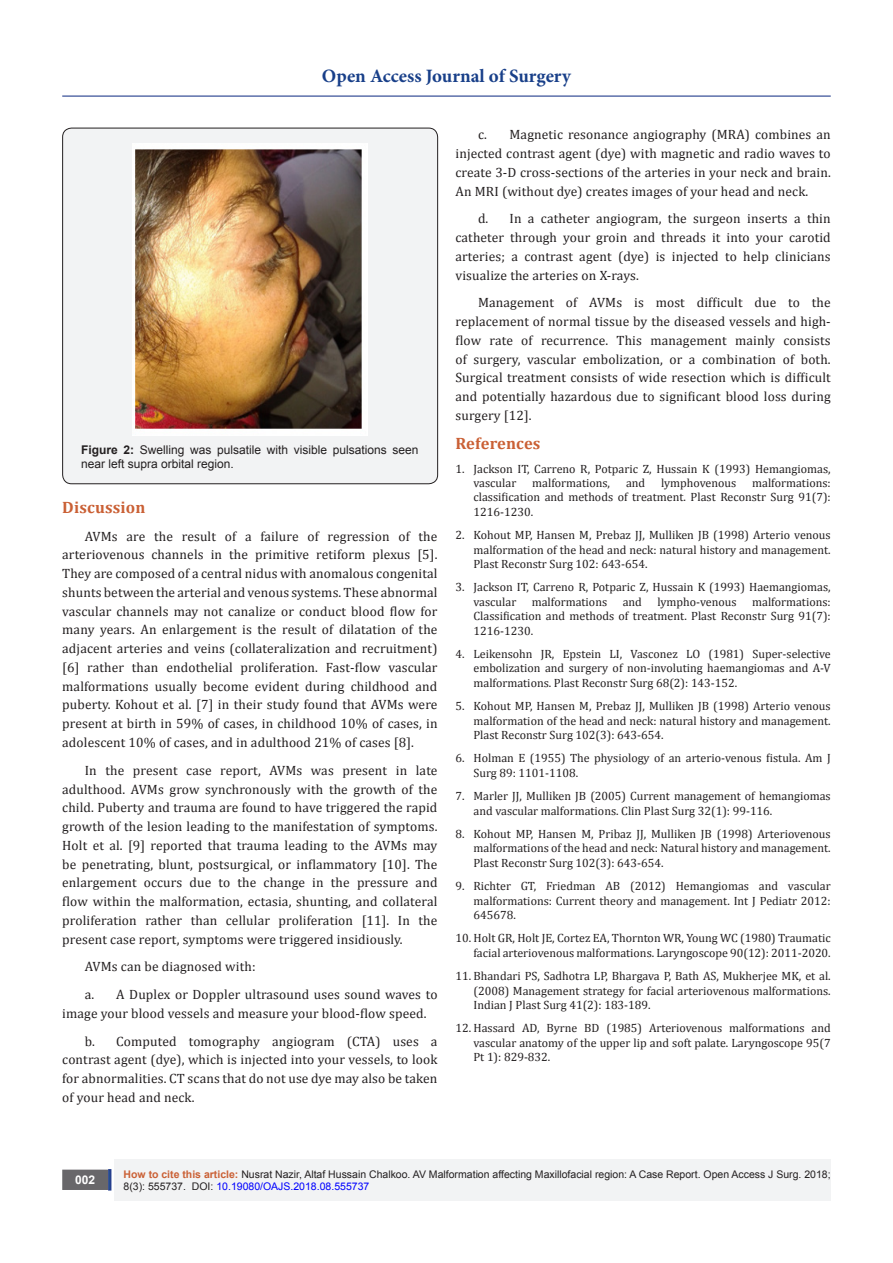
<style>
.page{position:relative;width:893px;height:1263px;background:#fff}
.page>*{position:absolute;margin:0;border:0;box-sizing:border-box;transform-origin:0 0}
.t1{font:700 18.9px "Minion Pro";color:#183f89}
.t2{font:700 16.5px "Cambria";letter-spacing:.01em;color:#ca6035}
.t3{font:13.5px/18.8px "Cambria";letter-spacing:.01em;color:#231f20;text-align:justify}
.t4{font:12px/14.4px "Cambria";color:#231f20;text-align:justify}
.t5{font:12px/14.4px "Arial";color:#231f20}
.t6{font:700 12px "Arial";color:#fff}
.t7{font:10.5px/12.6px "Arial";color:#231f20}
.s1{font-weight:700}
.s2{font-weight:700;color:#ca6035}
.s3{color:#00f}
</style>
<div class="page">
<div style="left:115px;top:1160px;width:716px;height:41px;background:#f2f3f4"></div>
<div style="left:63px;top:1170px;width:44px;height:19px;background:#68676a"></div>
<div style="left:62px;top:1169px;width:46px;height:21px;border:2px solid #68676a"></div>
<div style="left:108px;top:1169px;width:3px;height:21px;background:#1c6d90;border:2px solid #253f8e"></div>
<hr style="left:62px;top:96px;width:769px;height:1px;background:#253f8e">
<div style="left:63px;top:128px;width:375px;height:356px;background:#f2f3f4;border-radius:9px"></div>
<div style="left:62px;top:128px;width:376px;height:356px;border:1px solid #231f20;border-radius:9px"></div>
<img style="left:133px;top:144px;width:234px;height:292px">
<h1 class="t1" style="left:322px;top:63px;width:250px">Open Access Journal of Surgery</h1>
<p class="t5" style="left:81px;top:443px;width:339px"><span class="s1">Figure 2:</span> Swelling was pulsatile with visible pulsations seen near left supra orbital region.</p>
<p class="t2" style="left:62px;top:496px;width:85px">Discussion</p>
<p class="t3" style="left:62px;top:527px;width:377px;text-indent:22px">AVMs are the result of a failure of regression of the arteriovenous channels in the primitive retiform plexus [5].<br>They are composed of a central nidus with anomalous congenital shunts between the arterial and venous systems. These abnormal vascular channels may not canalize or conduct blood flow for many years. An enlargement is the result of dilatation of the adjacent arteries and veins (collateralization and recruitment) [6] rather than endothelial proliferation. Fast-flow vascular malformations usually become evident during childhood and puberty. Kohout et al. [7] in their study found that AVMs were present at birth in 59% of cases, in childhood 10% of cases, in adolescent 10% of cases, and in adulthood 21% of cases [8].</p>
<p class="t3" style="left:62px;top:761px;width:377px;text-indent:22px">In the present case report, AVMs was present in late adulthood. AVMs grow synchronously with the growth of the child. Puberty and trauma are found to have triggered the rapid growth of the lesion leading to the manifestation of symptoms.<br>Holt et al. [9] reported that trauma leading to the AVMs may be penetrating, blunt, postsurgical, or inflammatory [10]. The enlargement occurs due to the change in the pressure and flow within the malformation, ectasia, shunting, and collateral proliferation rather than cellular proliferation [11]. In the present case report, symptoms were triggered insidiously.</p>
<p class="t3" style="left:85px;top:957px;width:172px">AVMs can be diagnosed with:</p>
<p class="t3" style="left:62px;top:985px;width:377px;text-indent:22px">a. A Duplex or Doppler ultrasound uses sound waves to image your blood vessels and measure your blood-flow speed.</p>
<p class="t3" style="left:62px;top:1031px;width:377px;text-indent:22px">b. Computed tomography angiogram (CTA) uses a contrast agent (dye), which is injected into your vessels, to look for abnormalities. CT scans that do not use dye may also be taken of your head and neck.</p>
<p class="t3" style="left:455px;top:125px;width:377px;text-indent:22px">c. Magnetic resonance angiography (MRA) combines an injected contrast agent (dye) with magnetic and radio waves to create 3-D cross-sections of the arteries in your neck and brain.<br>An MRI (without dye) creates images of your head and neck.</p>
<p class="t3" style="left:455px;top:209px;width:377px;text-indent:22px">d. In a catheter angiogram, the surgeon inserts a thin catheter through your groin and threads it into your carotid arteries; a contrast agent (dye) is injected to help clinicians visualize the arteries on X-rays.</p>
<p class="t3" style="left:455px;top:293px;width:377px;text-indent:22px">Management of AVMs is most difficult due to the replacement of normal tissue by the diseased vessels and high&shy;flow rate of recurrence. This management mainly consists of surgery, vascular embolization, or a combination of both.<br>Surgical treatment consists of wide resection which is difficult and potentially hazardous due to significant blood loss during surgery [12].</p>
<p class="t2" style="left:455px;top:432px;width:87px">References</p>
<p class="t4" style="left:473px;top:461px;width:359px;text-indent:-18px">1. Jackson IT, Carreno R, Potparic Z, Hussain K (1993) Hemangiomas, vascular</p>
<p class="t4" style="left:473px;top:476px;width:359px;text-indent:279px">malformations: classification and methods of treatment. Plast Reconstr Surg 91(7):<br>1216-1230.</p>
<p class="t4" style="left:473px;top:528px;width:359px;text-indent:-18px">2. Kohout MP, Hansen M, Prebaz JJ, Mulliken JB (1998) Arterio venous malformation of the head and neck: natural history and management.<br>Plast Reconstr Surg 102: 643-654.</p>
<p class="t4" style="left:473px;top:580px;width:359px;text-indent:-18px">3. Jackson IT, Carreno R, Potparic Z, Hussain K (1993) Haemangiomas, vascular</p>
<p class="t4" style="left:532px;top:476px;width:79px">malformations,</p>
<p class="t4" style="left:626px;top:476px;width:21px">and</p>
<p class="t4" style="left:661px;top:476px;width:77px">lymphovenous</p>
<p class="t4" style="left:473px;top:594px;width:359px;text-indent:279px">malformations:<br>Classification and methods of treatment. Plast Reconstr Surg 91(7):<br>1216-1230.</p>
<p class="t4" style="left:473px;top:647px;width:359px;text-indent:-18px">4. Leikensohn JR, Epstein LI, Vasconez LO (1981) Super-selective embolization and surgery of non-involuting haemangiomas and A-V malformations. Plast Reconstr Surg 68(2): 143-152.</p>
<p class="t4" style="left:473px;top:699px;width:359px;text-indent:-18px">5. Kohout MP, Hansen M, Prebaz JJ, Mulliken JB (1998) Arterio venous malformation of the head and neck: natural history and management.<br>Plast Reconstr Surg 102(3): 643-654.</p>
<p class="t4" style="left:473px;top:751px;width:359px;text-indent:-18px">6. Holman E (1955) The physiology of an arterio-venous fistula. Am J<br>Surg 89: 1101-1108.</p>
<p class="t4" style="left:473px;top:789px;width:359px;text-indent:-18px">7. Marler JJ, Mulliken JB (2005) Current management of hemangiomas and vascular malformations. Clin Plast Surg 32(1): 99-116.</p>
<p class="t4" style="left:473px;top:827px;width:359px;text-indent:-18px">8. Kohout MP, Hansen M, Pribaz JJ, Mulliken JB (1998) Arteriovenous malformations of the head and neck: Natural history and management.<br>Plast Reconstr Surg 102(3): 643-654.</p>
<p class="t4" style="left:473px;top:879px;width:359px;text-indent:-18px">9. Richter GT, Friedman AB (2012) Hemangiomas and vascular malformations: Current theory and management. Int J Pediatr 2012:<br>645678.</p>
<p class="t4" style="left:455px;top:931px;width:377px;text-align:right">10. Holt GR, Holt JE, Cortez EA, Thornton WR, Young WC (1980) Traumatic facial arteriovenous malformations. Laryngoscope 90(12): 2011-2020.</p>
<p class="t4" style="left:473px;top:969px;width:359px;text-indent:-18px">11. Bhandari PS, Sadhotra LP, Bhargava P, Bath AS, Mukherjee MK, et al. (2008) Management strategy for facial arteriovenous malformations.<br>Indian J Plast Surg 41(2): 183-189.</p>
<p class="t4" style="left:473px;top:1021px;width:359px;text-indent:-18px">12. Hassard AD, Byrne BD (1985) Arteriovenous malformations and vascular anatomy of the upper lip and soft palate. Laryngoscope 95(7<br>Pt 1): 829-832.</p>
<p class="t4" style="left:532px;top:594px;width:77px">malformations</p>
<p class="t4" style="left:623px;top:594px;width:21px">and</p>
<p class="t4" style="left:657px;top:594px;width:81px">lympho-venous</p>
<p class="t6" style="left:75px;top:1172px;width:22px">002</p>
<p class="t7" style="left:124px;top:1168px;width:709px"><span class="s2">How to cite this article:</span> Nusrat Nazir, Altaf Hussain Chalkoo. AV Malformation affecting Maxillofacial region: A Case Report. Open Access J Surg. 2018;<br>8(3): 555737. DOI: <span class="s3">10.19080/OAJS.2018.08.555737</span></p>
</div>
